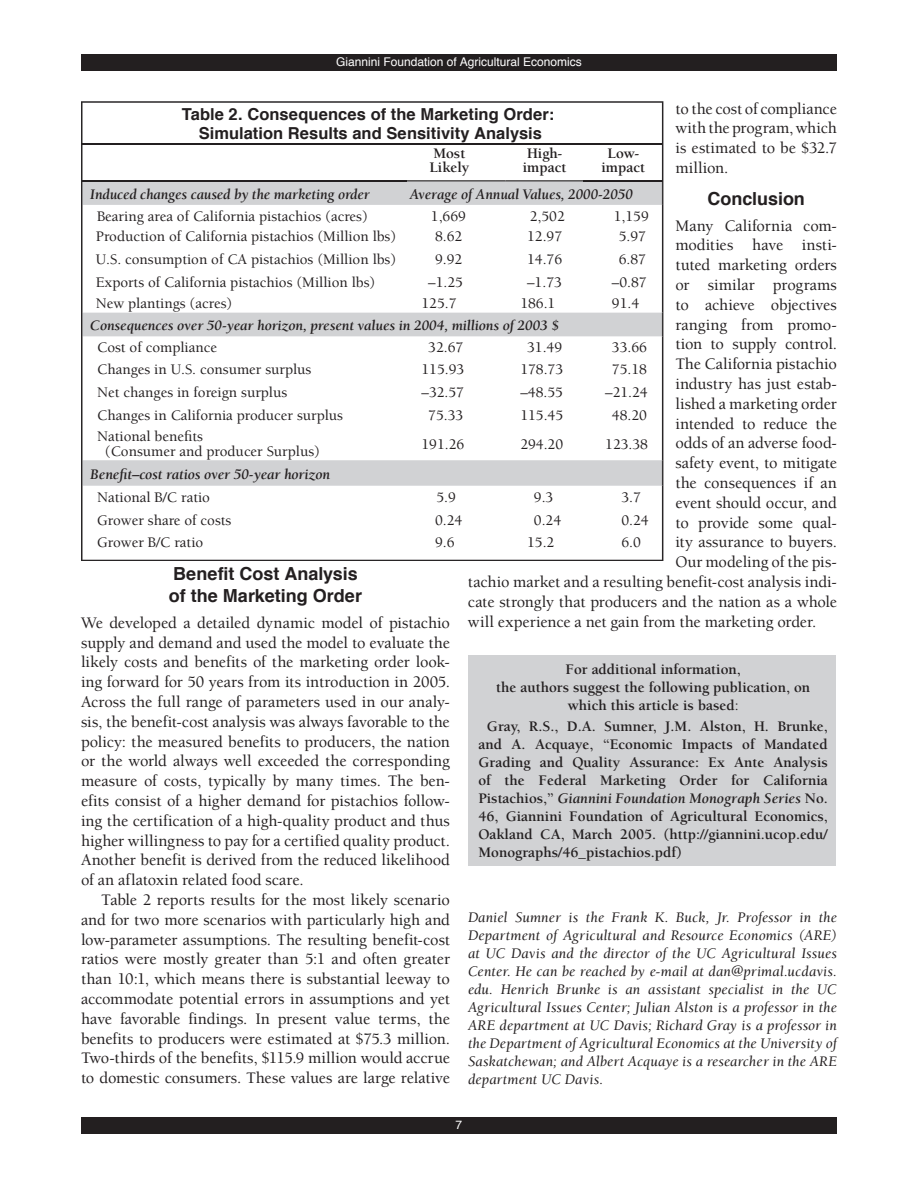
<style>
.page{position:relative;width:918px;height:1188px;background:#fff}
.page>*{position:absolute;margin:0;border:0;box-sizing:border-box;transform-origin:0 0}
.t1{font:700 18px/21.6px "Helvetica";color:#231f20}
.t2{font:500 16.5px/19.8px "Berkeley";letter-spacing:-.005em;color:#231f20;text-align:justify}
.t3{font:700 16.5px/19.5px "Helvetica";letter-spacing:.005em;color:#231f20;text-align:center}
.t4{font:500 15px/15px "Berkeley";color:#231f20}
.t5{font:italic 15px/18px "Berkeley";letter-spacing:.01em;color:#231f20;text-align:justify}
.t6{font:700 15px/18px "Berkeley";color:#231f20}
.t7{font:italic 700 15px "Berkeley";letter-spacing:-.01em;color:#231f20}
.t8{font:italic 700 14.7px "Berkeley";letter-spacing:-.01em;color:#231f20}
.t9{font:12px "Helvetica";color:#fff}
.s1{font-weight:500}
.s2{font-style:italic}
</style>
<div class="page">
<div style="left:81px;top:1117px;width:756px;height:17px;background:#231f20"></div>
<div style="left:81px;top:54px;width:756px;height:17px;background:#231f20"></div>
<div style="left:469px;top:655px;width:367px;height:211px;background:#d1d2d4"></div>
<svg style="left:81px;top:101px;width:582px;height:460px"></svg>
<svg style="left:82px;top:181px;width:581px;height:305px"></svg>
<p class="t9" style="left:336px;top:54px;width:247px">Giannini Foundation of Agricultural Economics</p>
<p class="t2" style="left:675px;top:99px;width:163px">to the cost of compliance with the program, which is estimated to be $32.7 million.</p>
<p class="t1" style="left:707px;top:189px;width:99px">Conclusion</p>
<p class="t2" style="left:675px;top:216px;width:163px">Many California com-</p>
<p class="t2" style="left:675px;top:236px;width:163px">modities have insti-</p>
<p class="t2" style="left:675px;top:255px;width:163px">tuted marketing orders</p>
<p class="t2" style="left:675px;top:275px;width:163px">or similar programs</p>
<p class="t2" style="left:675px;top:295px;width:163px">to achieve objectives</p>
<p class="t2" style="left:675px;top:315px;width:163px">ranging from promo-</p>
<p class="t2" style="left:675px;top:335px;width:163px">tion to supply control.</p>
<p class="t2" style="left:675px;top:354px;width:163px">The California pistachio</p>
<p class="t2" style="left:675px;top:374px;width:163px">industry has just estab-</p>
<p class="t2" style="left:675px;top:394px;width:163px">lished a marketing order</p>
<p class="t2" style="left:675px;top:414px;width:163px">intended to reduce the</p>
<p class="t2" style="left:675px;top:434px;width:163px">odds of an adverse food-</p>
<p class="t2" style="left:675px;top:453px;width:163px">safety event, to mitigate</p>
<p class="t2" style="left:675px;top:473px;width:163px">the consequences if an</p>
<p class="t2" style="left:675px;top:493px;width:163px">event should occur, and</p>
<p class="t2" style="left:675px;top:513px;width:163px">to provide some qual-</p>
<p class="t2" style="left:675px;top:533px;width:163px">ity assurance to buyers.</p>
<p class="t2" style="left:675px;top:552px;width:163px">Our modeling of the pis-</p>
<p class="t2" style="left:468px;top:572px;width:370px">tachio market and a resulting benefit-cost analysis indi-</p>
<p class="t2" style="left:468px;top:592px;width:371px">cate strongly that producers and the nation as a whole</p>
<p class="t2" style="left:468px;top:612px;width:350px">will experience a net gain from the marketing order.</p>
<p class="t3" style="left:182px;top:105px;width:374px">Table 2. Consequences of the Marketing Order:<br>Simulation Results and Sensitivity Analysis</p>
<p class="t6" style="left:429px;top:147px;width:41px;line-height:13.5px">Most<br>Likely</p>
<p class="t6" style="left:523px;top:147px;width:45px;line-height:13.5px">High&shy;impact</p>
<p class="t6" style="left:601px;top:147px;width:45px;line-height:13.5px;text-align:center">Low&shy;impact</p>
<p class="t7" style="left:90px;top:186px;width:281px">Induced changes caused by the marketing order</p>
<p class="t7" style="left:410px;top:186px;width:225px">Average of Annual Values, 2000-2050</p>
<p class="t4" style="left:97px;top:209px;width:272px">Bearing area of California pistachios (acres)</p>
<p class="t4" style="left:431px;top:209px;width:37px">1,669</p>
<p class="t4" style="left:530px;top:209px;width:37px">2,502</p>
<p class="t4" style="left:614px;top:209px;width:37px">1,159</p>
<p class="t4" style="left:96px;top:230px;width:302px">Production of California pistachios (Million lbs)</p>
<p class="t4" style="left:435px;top:230px;width:29px">8.62</p>
<p class="t4" style="left:527px;top:230px;width:37px">12.97</p>
<p class="t4" style="left:619px;top:230px;width:29px">5.97</p>
<p class="t4" style="left:96px;top:252px;width:302px">U.S. consumption of CA pistachios (Million lbs)</p>
<p class="t4" style="left:435px;top:252px;width:29px">9.92</p>
<p class="t4" style="left:527px;top:252px;width:37px">14.76</p>
<p class="t4" style="left:619px;top:252px;width:29px">6.87</p>
<p class="t4" style="left:96px;top:275px;width:281px">Exports of California pistachios (Million lbs)</p>
<p class="t4" style="left:428px;top:275px;width:36px">–1.25</p>
<p class="t4" style="left:527px;top:275px;width:36px">–1.73</p>
<p class="t4" style="left:612px;top:275px;width:36px">–0.87</p>
<p class="t4" style="left:96px;top:296px;width:138px">New plantings (acres)</p>
<p class="t4" style="left:422px;top:296px;width:37px">125.7</p>
<p class="t4" style="left:520px;top:296px;width:37px">186.1</p>
<p class="t4" style="left:612px;top:296px;width:29px">91.4</p>
<p class="t8" style="left:90px;top:318px;width:470px">Consequences over 50-year horizon, present values in 2004, millions of 2003 $</p>
<p class="t4" style="left:97px;top:340px;width:122px">Cost of compliance</p>
<p class="t4" style="left:428px;top:340px;width:37px">32.67</p>
<p class="t4" style="left:527px;top:340px;width:37px">31.49</p>
<p class="t4" style="left:612px;top:340px;width:37px">33.66</p>
<p class="t4" style="left:97px;top:362px;width:216px">Changes in U.S. consumer surplus</p>
<p class="t4" style="left:422px;top:362px;width:44px">115.93</p>
<p class="t4" style="left:520px;top:362px;width:44px">178.73</p>
<p class="t4" style="left:612px;top:362px;width:37px">75.18</p>
<p class="t4" style="left:97px;top:385px;width:192px">Net changes in foreign surplus</p>
<p class="t4" style="left:422px;top:385px;width:44px">–32.57</p>
<p class="t4" style="left:520px;top:385px;width:44px">–48.55</p>
<p class="t4" style="left:605px;top:385px;width:44px">–21.24</p>
<p class="t4" style="left:97px;top:408px;width:248px">Changes in California producer surplus</p>
<p class="t4" style="left:428px;top:408px;width:37px">75.33</p>
<p class="t4" style="left:520px;top:408px;width:44px">115.45</p>
<p class="t4" style="left:612px;top:408px;width:37px">48.20</p>
<p class="t4" style="left:105px;top:429px;width:217px;text-indent:-8px">National benefits<br>(Consumer and producer Surplus)</p>
<p class="t4" style="left:422px;top:437px;width:44px">191.26</p>
<p class="t4" style="left:520px;top:437px;width:44px">294.20</p>
<p class="t4" style="left:605px;top:437px;width:44px">123.38</p>
<p class="t7" style="left:90px;top:466px;width:241px">Benefit–cost ratios over 50-year horizon</p>
<p class="t4" style="left:97px;top:490px;width:114px">National B/C ratio</p>
<p class="t4" style="left:436px;top:490px;width:21px">5.9</p>
<p class="t4" style="left:534px;top:490px;width:21px">9.3</p>
<p class="t4" style="left:621px;top:490px;width:21px">3.7</p>
<p class="t4" style="left:97px;top:513px;width:136px">Grower share of costs</p>
<p class="t4" style="left:435px;top:513px;width:29px">0.24</p>
<p class="t4" style="left:534px;top:513px;width:29px">0.24</p>
<p class="t4" style="left:621px;top:513px;width:29px">0.24</p>
<p class="t4" style="left:97px;top:535px;width:108px">Grower B/C ratio</p>
<p class="t4" style="left:435px;top:535px;width:21px">9.6</p>
<p class="t4" style="left:527px;top:535px;width:29px">15.2</p>
<p class="t4" style="left:621px;top:535px;width:21px">6.0</p>
<p class="t1" style="left:169px;top:564px;width:195px">Benefit Cost Analysis of the Marketing Order</p>
<p class="t2" style="left:81px;top:613px;width:371px">We developed a detailed dynamic model of pistachio supply and demand and used the model to evaluate the likely costs and benefits of the marketing order look&shy;ing forward for 50 years from its introduction in 2005.<br>Across the full range of parameters used in our analy&shy;sis, the benefit-cost analysis was always favorable to the policy: the measured benefits to producers, the nation or the world always well exceeded the corresponding measure of costs, typically by many times. The ben&shy;efits consist of a higher demand for pistachios follow&shy;ing the certification of a high-quality product and thus higher willingness to pay for a certified quality product.<br>Another benefit is derived from the reduced likelihood of an aflatoxin related food scare.</p>
<p class="t2" style="left:81px;top:890px;width:371px;text-indent:20px">Table 2 reports results for the most likely scenario and for two more scenarios with particularly high and low-parameter assumptions. The resulting benefit-cost ratios were mostly greater than 5:1 and often greater than 10:1, which means there is substantial leeway to accommodate potential errors in assumptions and yet have favorable findings. In present value terms, the benefits to producers were estimated at $75.3 million.<br>Two-thirds of the benefits, $115.9 million would accrue to domestic consumers. These values are large relative</p>
<p class="t6" style="left:496px;top:661px;width:316px;text-align:center">For additional information,<br>the authors suggest the following publication, on which this article is based<span class="s1">:</span></p>
<p class="t6" style="left:478px;top:718px;width:351px;text-align:justify;text-indent:8px">Gray, R.S., D.A. Sumner, J.M. Alston, H. Brunke, and A. Acquaye, “Economic Impacts of Mandated Grading and Quality Assurance: Ex Ante Analysis of the Federal Marketing Order for California Pistachios,” <span class="s2">Giannini Foundation Monograph Series</span> No.<br>46, Giannini Foundation of Agricultural Economics, Oakland CA, March 2005. (http://giannini.ucop.edu/ Monographs/46_pistachios.pdf)</p>
<p class="t5" style="left:468px;top:908px;width:371px">Daniel Sumner is the Frank K. Buck, Jr. Professor in the Department of Agricultural and Resource Economics (ARE) at UC Davis and the director of the UC Agricultural Issues Center. He can be reached by e-mail at dan@primal.ucdavis. edu. Henrich Brunke is an assistant specialist in the UC Agricultural Issues Center; Julian Alston is a professor in the ARE department at UC Davis; Richard Gray is a professor in the Department of Agricultural Economics at the University of Saskatchewan; and Albert Acquaye is a researcher in the ARE department UC Davis.</p>
<p class="t9" style="left:456px;top:1117px;width:8px">7</p>
</div>
